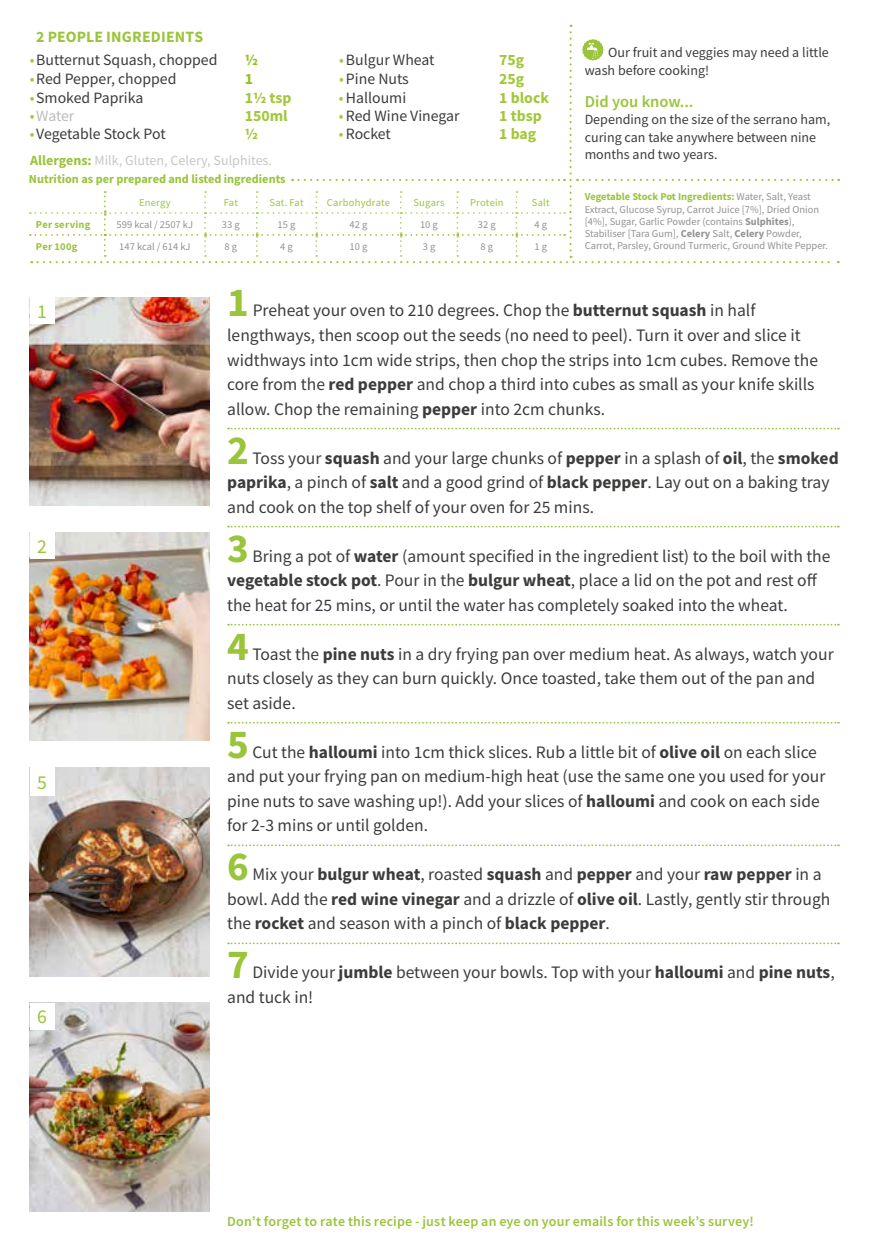
<style>
.page{position:relative;width:869px;height:1241px;background:#fff}
.page>*{position:absolute;margin:0;border:0;box-sizing:border-box;transform-origin:0 0}
.t1{font:700 41.12px "Source Sans Pro";color:#9ac43a}
.t2{font:19.6px "Source Sans Pro";color:#9ac43a}
.t3{font:17.5px/24.5px "Source Sans Pro";color:#3c3c3b}
.t4{font:600 16.45px "Source Sans Pro";color:#9ac43a}
.t5{font:15.75px "Source Sans Pro";color:#3c3c3b}
.t6{font:700 15.75px "Source Sans Pro";color:#a2c73a}
.t7{font:700 15.75px "Source Sans Pro";letter-spacing:.01em;color:#9ac43a}
.t8{font:15.75px "Source Sans Pro";letter-spacing:-.015em;color:#bcbcbc}
.t9{font:700 15.75px "Source Sans Pro";color:#95c11f}
.t10{font:14px/17.5px "Source Sans Pro";color:#3c3c3b}
.t11{font:600 14px "Source Sans Pro";letter-spacing:.015em;color:#9ac43a}
.t12{font:14px "Source Sans Pro";color:#c6c6c6}
.t13{font:700 12.25px "Source Sans Pro";color:#9ac43a}
.t14{font:10.5px/12.2px "Source Sans Pro";color:#929292}
.t15{font:10.5px "Source Sans Pro";letter-spacing:.02em;color:#9ac43a}
.t16{font:700 10.5px "Source Sans Pro";letter-spacing:.025em;color:#9ac43a}
.s1{color:#a2c73a}
.s2{font-weight:700;color:#9ac43a}
.s3{font-weight:700}
</style>
<div class="page">
<img style="left:30px;top:297px;width:180px;height:208px">
<svg style="left:228px;top:427px;width:610px;height:2px"></svg>
<svg style="left:228px;top:525px;width:610px;height:2px"></svg>
<svg style="left:228px;top:623px;width:610px;height:2px"></svg>
<svg style="left:228px;top:721px;width:610px;height:2px"></svg>
<svg style="left:228px;top:844px;width:610px;height:2px"></svg>
<svg style="left:228px;top:942px;width:610px;height:2px"></svg>
<img style="left:30px;top:1002px;width:180px;height:208px">
<img style="left:30px;top:767px;width:180px;height:208px">
<img style="left:30px;top:532px;width:180px;height:208px">
<div style="left:30px;top:297px;width:25px;height:27px;background:#fff"></div>
<div style="left:30px;top:532px;width:25px;height:27px;background:#fff"></div>
<div style="left:30px;top:767px;width:25px;height:28px;background:#fff"></div>
<div style="left:30px;top:1002px;width:25px;height:27px;background:#fff"></div>
<svg style="left:30px;top:25px;width:808px;height:238px"></svg>
<p class="t7" style="left:36px;top:26px;width:168px">2 PEOPLE INGREDIENTS</p>
<p class="t5" style="left:30px;top:50px;width:189px"><span class="s1">•</span>Butternut Squash, chopped</p>
<p class="t9" style="left:245px;top:50px;width:15px">½</p>
<p class="t5" style="left:339px;top:50px;width:97px"><span class="s1">•</span>Bulgur Wheat</p>
<p class="t6" style="left:499px;top:50px;width:27px">75g</p>
<p class="t5" style="left:30px;top:69px;width:148px"><span class="s1">•</span>Red Pepper, chopped</p>
<p class="t9" style="left:245px;top:68px;width:10px">1</p>
<p class="t5" style="left:339px;top:69px;width:71px"><span class="s1">•</span>Pine Nuts</p>
<p class="t6" style="left:499px;top:68px;width:27px">25g</p>
<p class="t5" style="left:30px;top:87px;width:115px"><span class="s1">•</span>Smoked Paprika</p>
<p class="t6" style="left:245px;top:87px;width:48px">1½ tsp</p>
<p class="t5" style="left:339px;top:87px;width:69px"><span class="s1">•</span>Halloumi</p>
<p class="t6" style="left:499px;top:87px;width:51px">1 block</p>
<p class="t8" style="left:30px;top:106px;width:46px"><span class="s1">•</span>Water</p>
<p class="t6" style="left:245px;top:105px;width:44px">150ml</p>
<p class="t5" style="left:339px;top:106px;width:122px"><span class="s1">•</span>Red Wine Vinegar</p>
<p class="t6" style="left:499px;top:105px;width:44px">1 tbsp</p>
<p class="t5" style="left:30px;top:124px;width:137px"><span class="s1">•</span>Vegetable Stock Pot</p>
<p class="t6" style="left:245px;top:123px;width:15px">½</p>
<p class="t5" style="left:339px;top:124px;width:53px"><span class="s1">•</span>Rocket</p>
<p class="t6" style="left:499px;top:123px;width:39px">1 bag</p>
<p class="t12" style="left:30px;top:152px;width:243px"><span class="s2">Allergens:</span> Milk, Gluten, Celery, Sulphites.</p>
<p class="t15" style="left:139px;top:196px;width:33px">Energy</p>
<p class="t15" style="left:224px;top:196px;width:16px">Fat</p>
<p class="t15" style="left:269px;top:196px;width:36px">Sat. Fat</p>
<p class="t15" style="left:327px;top:196px;width:65px">Carbohydrate</p>
<p class="t15" style="left:413px;top:196px;width:33px">Sugars</p>
<p class="t15" style="left:470px;top:196px;width:35px">Protein</p>
<p class="t15" style="left:531px;top:196px;width:19px">Salt</p>
<p class="t16" style="left:36px;top:217px;width:56px">Per serving</p>
<p class="t14" style="left:117px;top:218px;width:78px">599 kcal / 2507 kJ</p>
<p class="t14" style="left:222px;top:218px;width:19px">33 g</p>
<p class="t14" style="left:277px;top:218px;width:19px">15 g</p>
<p class="t14" style="left:349px;top:218px;width:19px">42 g</p>
<p class="t14" style="left:420px;top:218px;width:19px">10 g</p>
<p class="t14" style="left:477px;top:218px;width:19px">32 g</p>
<p class="t14" style="left:534px;top:218px;width:14px">4 g</p>
<p class="t16" style="left:36px;top:239px;width:43px">Per 100g</p>
<p class="t14" style="left:119px;top:240px;width:73px">147 kcal / 614 kJ</p>
<p class="t14" style="left:224px;top:240px;width:14px">8 g</p>
<p class="t14" style="left:280px;top:240px;width:14px">4 g</p>
<p class="t14" style="left:349px;top:240px;width:19px">10 g</p>
<p class="t14" style="left:422px;top:240px;width:14px">3 g</p>
<p class="t14" style="left:480px;top:240px;width:14px">8 g</p>
<p class="t14" style="left:534px;top:240px;width:14px">1 g</p>
<p class="t13" style="left:29px;top:170px;width:258px">Nutrition as per prepared and listed ingredients</p>
<p class="t10" style="left:584px;top:44px;width:245px;text-indent:23px">Our fruit and veggies may need a little wash before cooking!</p>
<p class="t4" style="left:584px;top:90px;width:110px">Did you know...</p>
<p class="t10" style="left:584px;top:110px;width:247px">Depending on the size of the serrano ham, curing can take anywhere between nine months and two years.</p>
<p class="t14" style="left:584px;top:191px;width:245px"><span class="s2">Vegetable Stock Pot Ingredients:</span> Water, Salt, Yeast Extract, Glucose Syrup, Carrot Juice [7%], Dried Onion [4%], Sugar, Garlic Powder (contains <span class="s3">Sulphites</span>), Stabiliser [Tara Gum], <span class="s3">Celery</span> Salt, <span class="s3">Celery</span> Powder, Carrot, Parsley, Ground Turmeric, Ground White Pepper.</p>
<p class="t2" style="left:37px;top:299px;width:11px">1</p>
<p class="t2" style="left:37px;top:534px;width:11px">2</p>
<p class="t2" style="left:37px;top:770px;width:11px">5</p>
<p class="t2" style="left:37px;top:1004px;width:11px">6</p>
<h1 class="t1" style="left:227px;top:275px;width:23px">1</h1>
<p class="t3" style="left:227px;top:298px;width:592px;text-indent:25px">Preheat your oven to 210 degrees. Chop the <span class="s3">butternut squash</span> in half lengthways, then scoop out the seeds (no need to peel). Turn it over and slice it widthways into 1cm wide strips, then chop the strips into 1cm cubes. Remove the core from the <span class="s3">red pepper</span> and chop a third into cubes as small as your knife skills allow. Chop the remaining <span class="s3">pepper</span> into 2cm chunks.</p>
<h1 class="t1" style="left:227px;top:422px;width:23px">2</h1>
<p class="t3" style="left:227px;top:445px;width:612px;text-indent:25px">Toss your <span class="s3">squash</span> and your large chunks of <span class="s3">pepper</span> in a splash of <span class="s3">oil</span>, the <span class="s3">smoked paprika</span>, a pinch of <span class="s3">salt</span> and a good grind of <span class="s3">black pepper</span>. Lay out on a baking tray and cook on the top shelf of your oven for 25 mins.</p>
<h1 class="t1" style="left:227px;top:520px;width:23px">3</h1>
<p class="t3" style="left:227px;top:543px;width:604px;text-indent:25px">Bring a pot of <span class="s3">water</span> (amount specified in the ingredient list) to the boil with the <span class="s3">vegetable stock pot</span>. Pour in the <span class="s3">bulgur wheat</span>, place a lid on the pot and rest off the heat for 25 mins, or until the water has completely soaked into the wheat.</p>
<h1 class="t1" style="left:227px;top:618px;width:23px">4</h1>
<p class="t3" style="left:227px;top:641px;width:607px;text-indent:25px">Toast the <span class="s3">pine nuts</span> in a dry frying pan over medium heat. As always, watch your nuts closely as they can burn quickly. Once toasted, take them out of the pan and set aside.</p>
<h1 class="t1" style="left:227px;top:716px;width:23px">5</h1>
<p class="t3" style="left:227px;top:739px;width:599px;text-indent:25px">Cut the <span class="s3">halloumi</span> into 1cm thick slices. Rub a little bit of <span class="s3">olive oil</span> on each slice and put your frying pan on medium-high heat (use the same one you used for your pine nuts to save washing up!). Add your slices of <span class="s3">halloumi</span> and cook on each side for 2-3 mins or until golden.</p>
<h1 class="t1" style="left:227px;top:838px;width:23px">6</h1>
<p class="t3" style="left:227px;top:862px;width:604px;text-indent:25px">Mix your <span class="s3">bulgur wheat</span>, roasted <span class="s3">squash</span> and <span class="s3">pepper</span> and your <span class="s3">raw pepper</span> in a bowl. Add the <span class="s3">red wine vinegar</span> and a drizzle of <span class="s3">olive oil</span>. Lastly, gently stir through the <span class="s3">rocket</span> and season with a pinch of <span class="s3">black pepper</span>.</p>
<h1 class="t1" style="left:227px;top:936px;width:23px">7</h1>
<p class="t3" style="left:227px;top:960px;width:608px;text-indent:25px">Divide your <span class="s3">jumble</span> between your bowls. Top with your <span class="s3">halloumi</span> and <span class="s3">pine nuts</span>, and tuck in!</p>
<p class="t11" style="left:227px;top:1212px;width:528px">Don’t forget to rate this recipe - just keep an eye on your emails for this week’s survey!</p>
</div>
